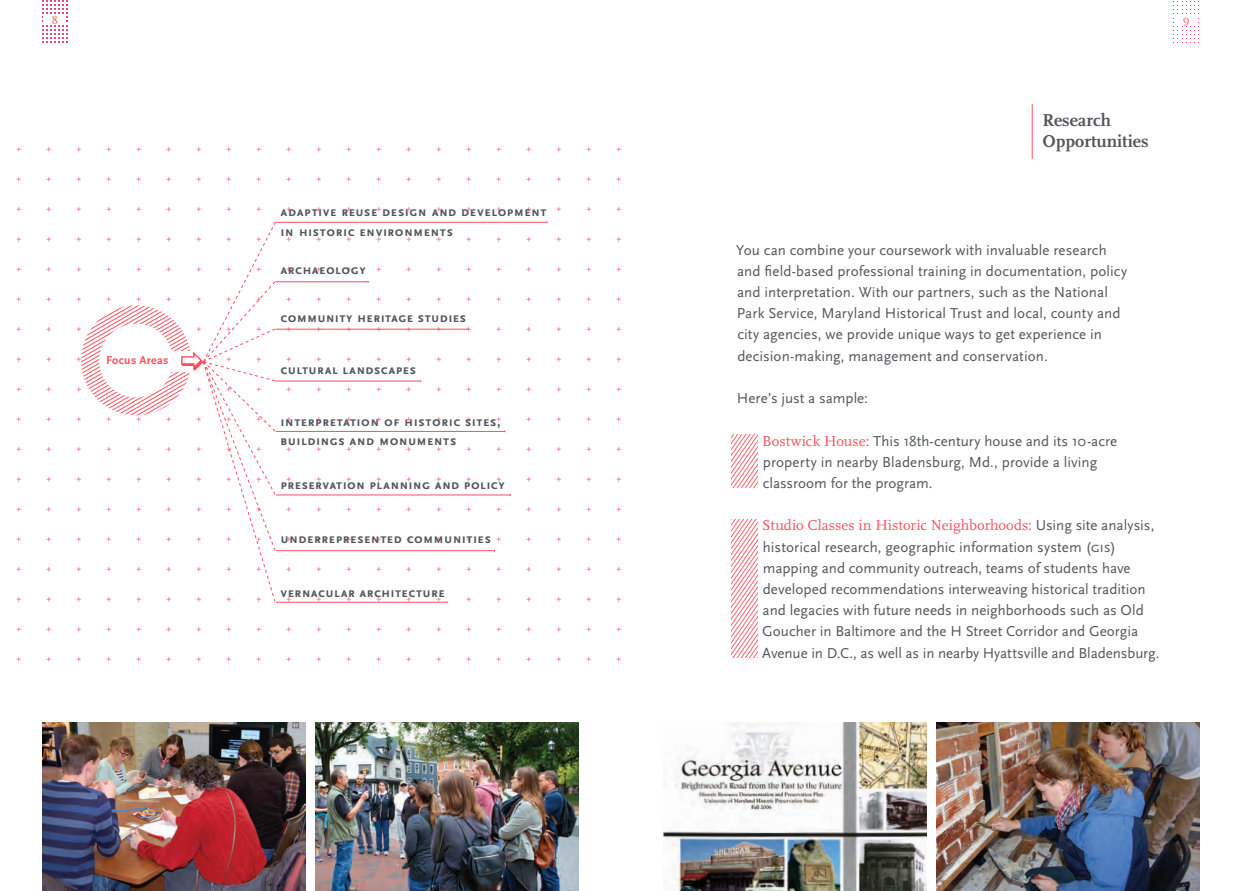
<style>
.page{position:relative;width:1242px;height:891px;background:#fff}
.page>*{position:absolute;margin:0;border:0;box-sizing:border-box;transform-origin:0 0}
.t1{font:700 18px "Scala OT";color:#52555b}
.t2{font:15px/21.1px "Scala Sans OT";letter-spacing:.005em;color:#52555b}
.GC__Body_Copy__1{font:700 13.5px/19.5px "Scala Sans OT";letter-spacing:.025em;color:#52555b}
.GC__Body_Copy__1-2{font:700 12px "Scala Sans OT";color:#fc4f5e}
.t3{font:11.25px "Scala OT";color:#fc4f5e}
.s1{font-family:"Scala OT";color:#fc4f5e}
</style>
<div class="page">
<svg style="left:1173px;top:1px;width:26px;height:38px"></svg>
<div style="left:1175px;top:15px;width:23px;height:8px;background:#fff"></div>
<svg style="left:42px;top:0;width:26px;height:42px"></svg>
<div style="left:44px;top:15px;width:22px;height:9px;background:#fff"></div>
<hr style="left:1032px;top:104px;width:1px;height:55px;background:#fc4f5e">
<svg style="left:732px;top:435px;width:26px;height:53px"></svg>
<hr style="left:275px;top:222px;width:272px;height:1px;background:#fc4f5e">
<hr style="left:275px;top:282px;width:93px;height:1px;background:#fc4f5e">
<hr style="left:275px;top:329px;width:193px;height:1px;background:#fc4f5e">
<hr style="left:275px;top:381px;width:146px;height:1px;background:#fc4f5e">
<hr style="left:276px;top:431px;width:229px;height:1px;background:#fc4f5e">
<hr style="left:276px;top:550px;width:219px;height:1px;background:#fc4f5e">
<hr style="left:276px;top:495px;width:234px;height:1px;background:#fc4f5e">
<hr style="left:276px;top:602px;width:171px;height:1px;background:#fc4f5e">
<svg style="left:81px;top:221px;width:195px;height:381px"></svg>
<img style="left:42px;top:722px;width:263px;height:169px">
<img style="left:937px;top:722px;width:263px;height:169px">
<img style="left:663px;top:722px;width:263px;height:169px">
<img style="left:316px;top:722px;width:263px;height:169px">
<svg style="left:732px;top:520px;width:26px;height:138px"></svg>
<p class="t3" style="left:52px;top:14px;width:8px">8</p>
<p class="t3" style="left:1183px;top:14px;width:8px">9</p>
<p class="GC__Body_Copy__1-2" style="left:106px;top:353px;width:64px">Focus Areas</p>
<p class="GC__Body_Copy__1" style="left:281px;top:202px;width:268px">adaptive reuse design and development in historic environments</p>
<p class="GC__Body_Copy__1" style="left:281px;top:260px;width:87px">archaeology</p>
<p class="GC__Body_Copy__1" style="left:281px;top:308px;width:187px">community heritage studies</p>
<p class="GC__Body_Copy__1" style="left:281px;top:360px;width:137px">cultural landscapes</p>
<p class="GC__Body_Copy__1" style="left:281px;top:412px;width:221px">interpretation of historic sites, buildings and monuments</p>
<p class="GC__Body_Copy__1" style="left:281px;top:476px;width:226px">preservation planning and policy</p>
<p class="GC__Body_Copy__1" style="left:281px;top:529px;width:212px">underrepresented communities</p>
<p class="GC__Body_Copy__1" style="left:281px;top:583px;width:166px">vernacular architecture</p>
<p class="t1" style="left:1042px;top:110px;width:70px">Research</p>
<p class="t1" style="left:1042px;top:131px;width:108px">Opportunities</p>
<p class="t2" style="left:736px;top:239px;width:392px">You can combine your coursework with invaluable research and field-based professional training in documentation, policy and interpretation. With our partners, such as the National Park Service, Maryland Historical Trust and local, county and city agencies, we provide unique ways to get experience in decision-making, management and conservation.</p>
<p class="t2" style="left:737px;top:388px;width:133px">Here’s just a sample:</p>
<p class="t2" style="left:762px;top:430px;width:356px"><span class="s1">Bostwick House:</span> This 18th-century house and its 10-acre property in nearby Bladensburg, Md., provide a living classroom for the program.</p>
<p class="t2" style="left:762px;top:515px;width:399px"><span class="s1">Studio Classes in Historic Neighborhoods:</span> Using site analysis, historical research, geographic information system (gis) mapping and community outreach, teams of students have developed recommendations interweaving historical tradition and legacies with future needs in neighborhoods such as Old Goucher in Baltimore and the H Street Corridor and Georgia Avenue in D.C., as well as in nearby Hyattsville and Bladensburg.</p>
</div>
